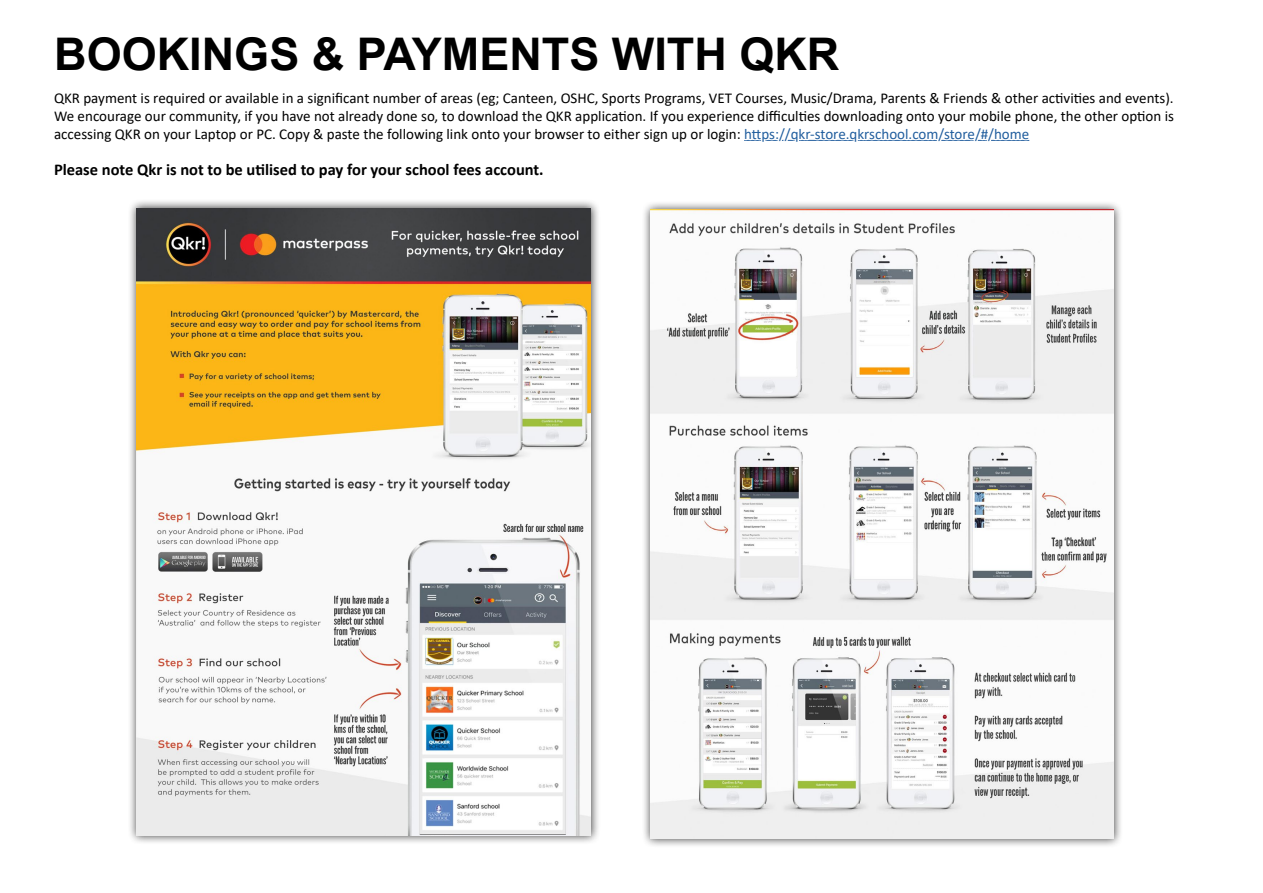
<style>
.page{position:relative;width:1263px;height:893px;background:#fff}
.page>*{position:absolute;margin:0;border:0;box-sizing:border-box;transform-origin:0 0}
.t1{font:700 45px "Arial";color:#000}
.t2{font:700 16.5px "Calibri";color:#000}
.t3{font:15px/18px "Calibri";color:#000;text-align:justify}
.s1{color:#fff}
</style>
<div class="page">
<div style="left:128px;top:199px;width:472px;height:646px;background:#000;opacity:.75"></div>
<img style="left:137px;top:208px;width:454px;height:627px">
<div style="left:641px;top:200px;width:482px;height:648px;background:#000;opacity:.75"></div>
<img style="left:650px;top:210px;width:464px;height:629px">
<hr style="left:744px;top:140px;width:285px;height:1px;background:#215e9e">
<h1 class="t1" style="left:54px;top:23px;width:787px">BOOKINGS &amp; PAYMENTS WITH QKR</h1>
<p class="t3" style="left:54px;top:88px;width:1121px">QKR payment is required or available in a significant number of areas (eg; Canteen, OSHC, Sports Programs, VET Courses, Music/Drama, Parents &amp; Friends &amp; other activities and events).<br>We encourage our community, if you have not already done so, to download the QKR application. If you experience difficulties downloading onto your mobile phone, the other option is accessing QKR on your Laptop or PC. Copy &amp; paste the following link onto your browser to either sign up or login: <span class="s1">https://qkr-store.qkrschool.com/store/#/home</span></p>
<p class="t2" style="left:54px;top:158px;width:491px">Please note Qkr is not to be utilised to pay for your school fees account.</p>
</div>
